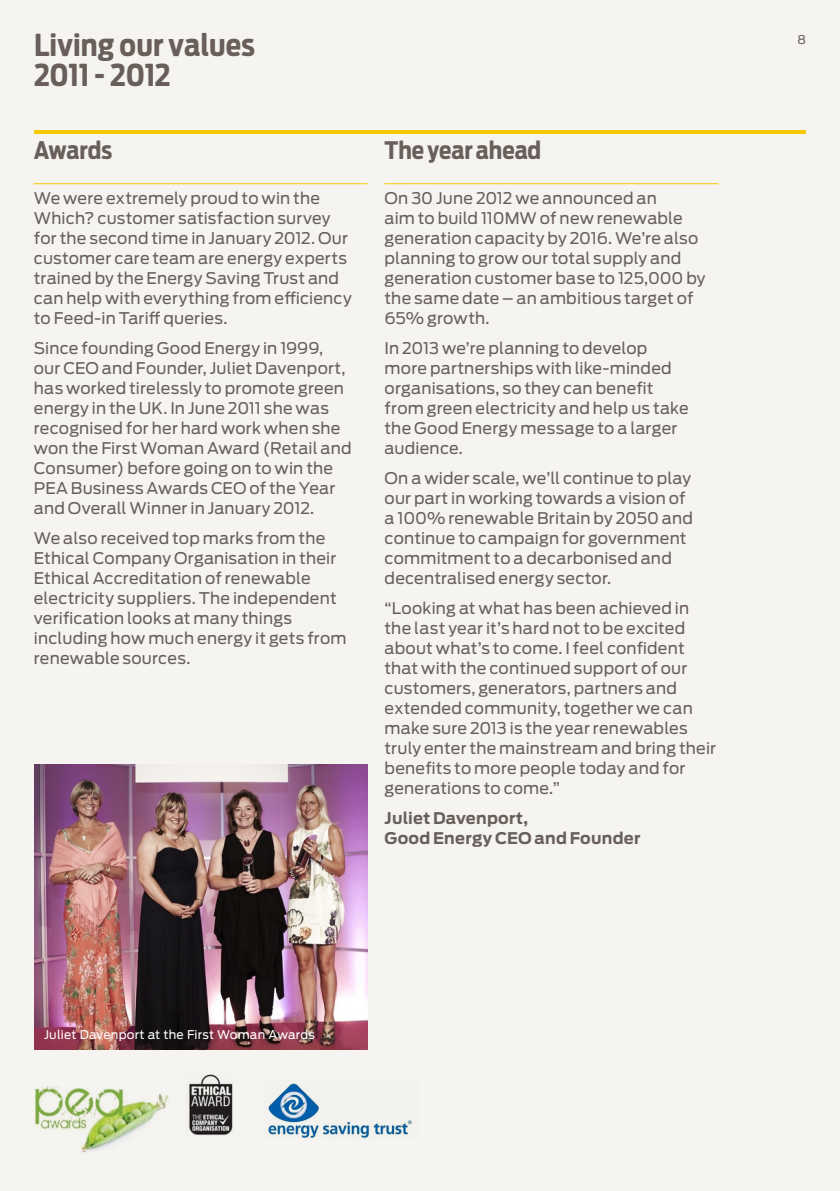
<style>
.page{position:relative;width:840px;height:1191px;background:#fff}
.page>*{position:absolute;margin:0;border:0;box-sizing:border-box;transform-origin:0 0}
.t1{font:700 30px/30px "GE Rounded";color:#695f5a}
.t2{font:700 24px "GE Rounded";letter-spacing:-.005em;color:#695f5a}
.t3{font:16px/20px "Antenna";letter-spacing:.01em;color:#695f5a}
.t4{font:700 16px/20px "Antenna";letter-spacing:.015em;color:#695f5a}
.t5{font:12px "Antenna";letter-spacing:.02em;color:#fff}
.t6{font:12px "Antenna";color:#695f5a}
</style>
<div class="page">
<div style="left:0;top:0;width:839px;height:1191px;background:#f5f4f1"></div>
<hr style="left:34px;top:130px;width:771px;height:4px;background:#f5c800">
<hr style="left:34px;top:183px;width:333px;height:1px;background:#f5c800">
<hr style="left:384px;top:183px;width:333px;height:1px;background:#f5c800">
<img style="left:34px;top:764px;width:333px;height:285px">
<img style="left:34px;top:1086px;width:135px;height:67px">
<img style="left:189px;top:1074px;width:44px;height:61px">
<img style="left:268px;top:1083px;width:144px;height:56px">
<h1 class="t1" style="left:34px;top:30px;width:222px">Living our values<br>2011 - 2012</h1>
<h2 class="t2" style="left:34px;top:136px;width:80px">Awards</h2>
<p class="t3" style="left:34px;top:188px;width:319px">We were extremely proud to win the Which? customer satisfaction survey for the second time in January 2012. Our customer care team are energy experts trained by the Energy Saving Trust and can help with everything from efficiency to Feed-in Tariff queries.</p>
<p class="t3" style="left:34px;top:338px;width:319px">Since founding Good Energy in 1999, our CEO and Founder, Juliet Davenport, has worked tirelessly to promote green energy in the UK. In June 2011 she was recognised for her hard work when she won the First Woman Award (Retail and Consumer) before going on to win the PEA Business Awards CEO of the Year and Overall Winner in January 2012.</p>
<p class="t3" style="left:34px;top:528px;width:314px">We also received top marks from the Ethical Company Organisation in their Ethical Accreditation of renewable electricity suppliers. The independent verification looks at many things including how much energy it gets from renewable sources.</p>
<h2 class="t2" style="left:384px;top:136px;width:158px">The year ahead</h2>
<p class="t3" style="left:384px;top:188px;width:322px">On 30 June 2012 we announced an<br>aim to build 110MW of new renewable generation capacity by 2016. We’re also planning to grow our total supply and generation customer base to 125,000 by the same date – an ambitious target of<br>65% growth.</p>
<p class="t3" style="left:384px;top:338px;width:305px">In 2013 we’re planning to develop more partnerships with like-minded organisations, so they can benefit from green electricity and help us take the Good Energy message to a larger audience.</p>
<p class="t3" style="left:384px;top:468px;width:310px">On a wider scale, we’ll continue to play our part in working towards a vision of a 100% renewable Britain by 2050 and continue to campaign for government commitment to a decarbonised and decentralised energy sector.</p>
<p class="t3" style="left:384px;top:598px;width:333px">“Looking at what has been achieved in the last year it’s hard not to be excited about what’s to come. I feel confident that with the continued support of our customers, generators, partners and extended community, together we can make sure 2013 is the year renewables truly enter the mainstream and bring their benefits to more people today and for generations to come.”</p>
<p class="t4" style="left:384px;top:808px;width:257px">Juliet Davenport,<br>Good Energy CEO and Founder</p>
<p class="t5" style="left:44px;top:1027px;width:272px">Juliet Davenport at the First Woman Awards</p>
<p class="t6" style="left:797px;top:32px;width:10px">8</p>
</div>
